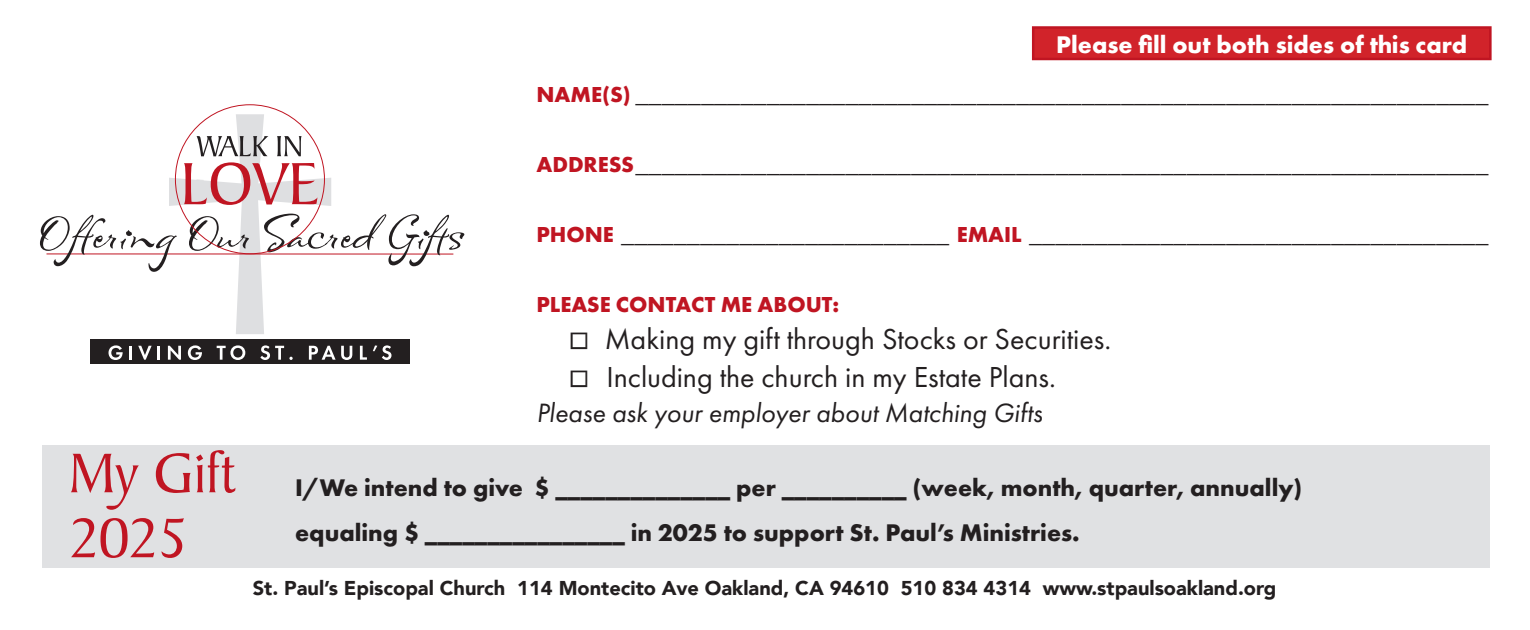
<style>
.page{position:relative;width:1530px;height:630px;background:#fff}
.page>*{position:absolute;margin:0;border:0;box-sizing:border-box;transform-origin:0 0}
.t1{font:60px/65px "Baker Signet BT";color:#c01522}
.t2{font:30px "Futura PT";color:#231f20}
.t3{font:italic 27.5px "Futura PT";color:#231f20}
.t4{font:700 26.25px "Adobe Garamond Pro";color:#231f20}
.t5{font:700 25px/45px "Futura PT";color:#231f20}
.t6{font:700 25px "Futura PT";color:#fff}
.t7{font:700 22.5px "Futura PT";color:#c01522}
.t8{font:900 20px "Avenir";color:#231f20}
.s1{font-family:"Futura PT";font-size:22.5px;color:#c01522}
</style>
<div class="page">
<div style="left:42px;top:446px;width:1448px;height:122px;background:#e0e1e3"></div>
<svg style="left:40px;top:114px;width:424px;height:220px"></svg>
<div style="left:90px;top:339px;width:319px;height:25px;background:#231f20"></div>
<svg style="left:109px;top:345px;width:14px;height:15px"></svg>
<svg style="left:130px;top:346px;width:2px;height:14px"></svg>
<svg style="left:138px;top:346px;width:14px;height:14px"></svg>
<svg style="left:158px;top:346px;width:2px;height:14px"></svg>
<svg style="left:168px;top:346px;width:13px;height:14px"></svg>
<svg style="left:188px;top:345px;width:14px;height:15px"></svg>
<svg style="left:217px;top:345px;width:28px;height:15px"></svg>
<svg style="left:260px;top:345px;width:33px;height:15px"></svg>
<svg style="left:309px;top:346px;width:43px;height:14px"></svg>
<svg style="left:360px;top:346px;width:7px;height:14px"></svg>
<svg style="left:373px;top:345px;width:19px;height:15px"></svg>
<div style="left:1033px;top:28px;width:457px;height:31px;background:#d1232a"></div>
<div style="left:1032px;top:26px;width:460px;height:34px;border:2px solid #c01522"></div>
<p class="t6" style="left:1056px;top:28px;width:413px">Please fill out both sides of this card</p>
<p class="t4" style="left:536px;top:78px;width:954px"><span class="s1">NAME(S)</span> _________________________________________________________________</p>
<p class="t4" style="left:536px;top:148px;width:954px"><span class="s1">ADDRESS</span>_________________________________________________________________</p>
<p class="t4" style="left:536px;top:218px;width:954px"><span class="s1">PHONE</span> _________________________ <span class="s1">EMAIL</span> ___________________________________</p>
<p class="t1" style="left:69px;top:439px;width:169px">My Gift<br>2025</p>
<p class="t7" style="left:536px;top:290px;width:304px">PLEASE CONTACT ME ABOUT:</p>
<p class="t2" style="left:566px;top:321px;width:546px">◻ Making my gift through Stocks or Securities.</p>
<p class="t2" style="left:566px;top:359px;width:491px">◻ Including the church in my Estate Plans.</p>
<p class="t3" style="left:536px;top:396px;width:507px">Please ask your employer about Matching Gifts</p>
<p class="t5" style="left:295px;top:464px;width:1009px">I/We intend to give $ ______________ per __________ (week, month, quarter, annually) equaling $ ________________ in 2025 to support St. Paul’s Ministries.</p>
<p class="t8" style="left:253px;top:571px;width:1025px">St. Paul’s Episcopal Church 114 Montecito Ave Oakland, CA 94610 510 834 4314 www.stpaulsoakland.org</p>
</div>
